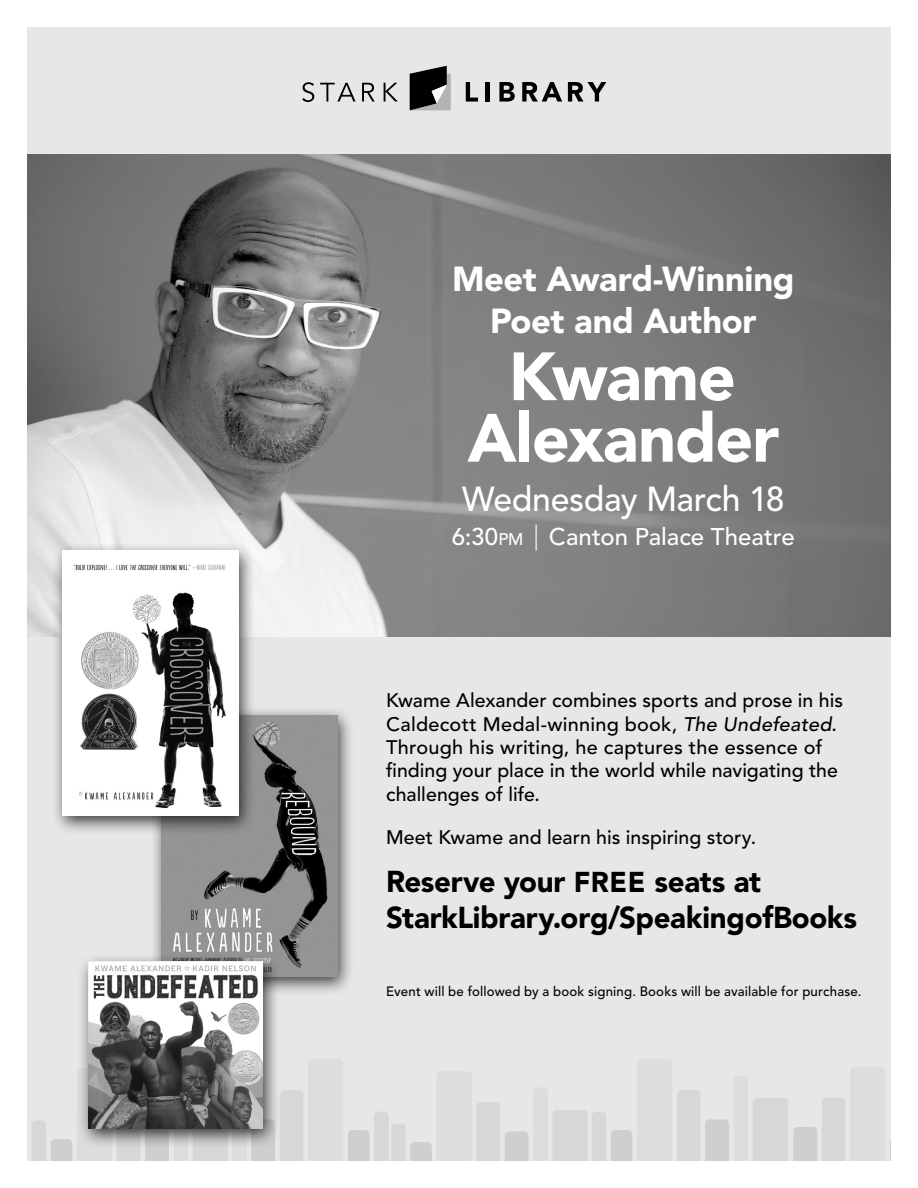
<style>
.page{position:relative;width:918px;height:1188px;background:#fff}
.page>*{position:absolute;margin:0;border:0;box-sizing:border-box;transform-origin:0 0}
.t1{font:900 67.5px/61.5px "Avenir LT Std";letter-spacing:-.015em;color:#fff;text-align:center}
.t2{font:900 34.5px/41.4px "Avenir LT Std";letter-spacing:-.01em;color:#fff;text-align:center}
.t3{font:500 34.5px "Avenir LT Std";letter-spacing:-.015em;color:#fff}
.t4{font:900 30px/36px "Avenir LT Std";letter-spacing:-.01em;color:#000}
.t5{font:500 24px "Avenir LT Std";color:#fff}
.t6{font:500 19.5px/23.4px "Avenir LT Std";letter-spacing:.005em;color:#000}
.t7{font:500 13.5px "Avenir LT Std";letter-spacing:.015em;color:#000}
.s1{font-size:16.8px}
.s2{font-weight:400;font-size:25.95px}
.s3{font-style:italic}
.s4{font-size:28.5px}
</style>
<div class="page">
<div style="left:27px;top:27px;width:864px;height:1134px;background:#e7e7e7"></div>
<img style="left:27px;top:155px;width:864px;height:482px">
<svg style="left:32px;top:1090px;width:859px;height:71px"></svg>
<svg style="left:410px;top:66px;width:41px;height:44px"></svg>
<svg style="left:302px;top:82px;width:12px;height:20px"></svg>
<svg style="left:320px;top:83px;width:36px;height:19px"></svg>
<svg style="left:362px;top:83px;width:13px;height:19px"></svg>
<svg style="left:384px;top:83px;width:14px;height:19px"></svg>
<svg style="left:466px;top:82px;width:12px;height:20px"></svg>
<hr style="left:486px;top:82px;width:4px;height:20px;background:#000">
<svg style="left:499px;top:82px;width:16px;height:20px"></svg>
<svg style="left:522px;top:82px;width:40px;height:20px"></svg>
<svg style="left:568px;top:82px;width:38px;height:20px"></svg>
<div style="left:149px;top:706px;width:206px;height:290px;background:#000;opacity:.75"></div>
<img style="left:161px;top:715px;width:176px;height:261px">
<div style="left:50px;top:542px;width:207px;height:293px;background:#000;opacity:.75"></div>
<img style="left:62px;top:551px;width:177px;height:264px">
<div style="left:77px;top:952px;width:203px;height:196px;background:#000;opacity:.75"></div>
<img style="left:88px;top:962px;width:174px;height:166px">
<p class="t2" style="left:452px;top:258px;width:344px">Meet Award-Winning<br>Poet and Author</p>
<p class="t1" style="left:467px;top:346px;width:313px">Kwame<br>Alexander</p>
<p class="t3" style="left:462px;top:479px;width:324px">Wednesday March 18</p>
<p class="t5" style="left:452px;top:523px;width:344px">6:30<span class="s1">PM</span> <span class="s2">|</span> Canton Palace Theatre</p>
<p class="t6" style="left:386px;top:689px;width:458px">Kwame Alexander combines sports and prose in his Caldecott Medal-winning book, <span class="s3">The Undefeated</span>.<br>Through his writing, he captures the essence of finding your place in the world while navigating the challenges of life.</p>
<p class="t6" style="left:386px;top:826px;width:372px">Meet Kwame and learn his inspiring story.</p>
<p class="t4" style="left:386px;top:863px;width:473px">Reserve your <span class="s4">FREE</span> seats at<br>StarkLibrary.org/SpeakingofBooks</p>
<p class="t7" style="left:386px;top:984px;width:477px">Event will be followed by a book signing. Books will be available for purchase.</p>
</div>
